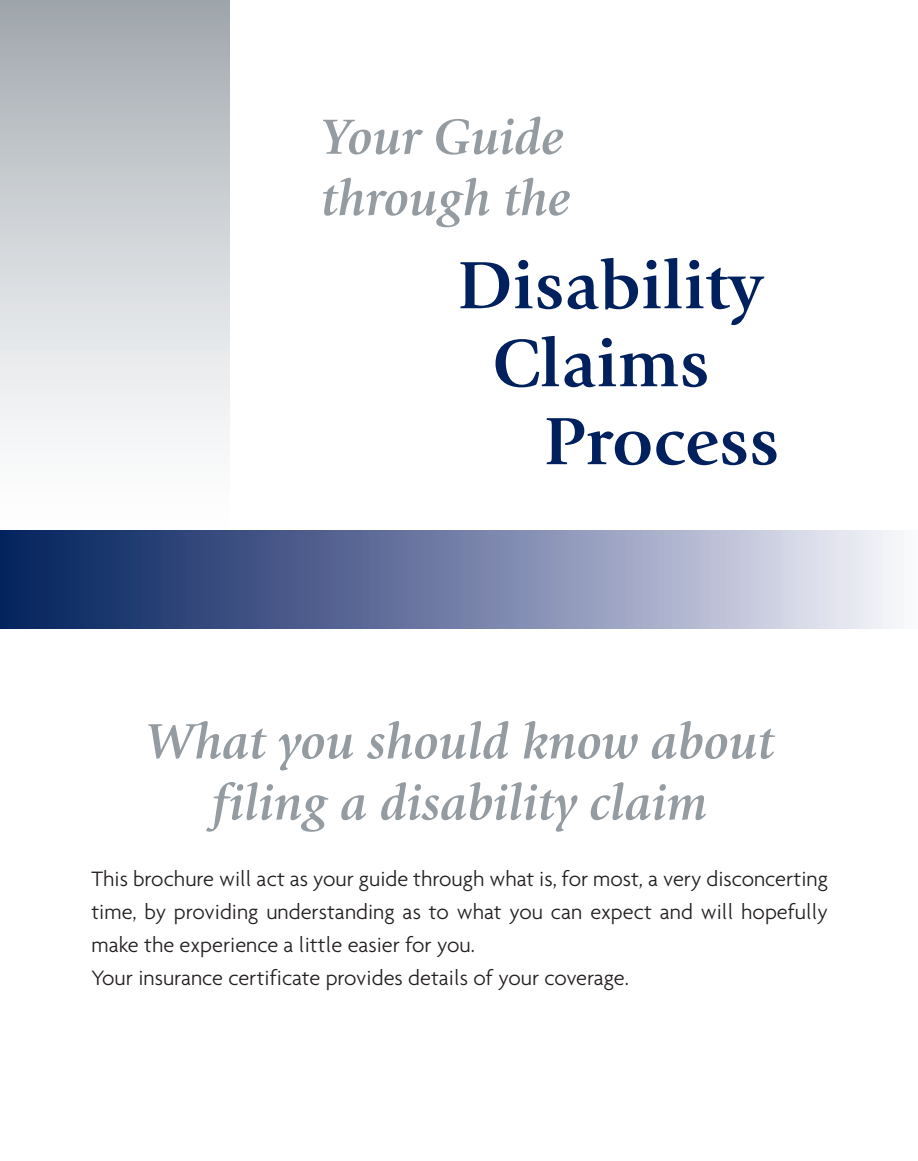
<style>
.page{position:relative;width:918px;height:1161px;background:#fff}
.page>*{position:absolute;margin:0;border:0;box-sizing:border-box;transform-origin:0 0}
.t1{font:700 69px "Giovanni EF";color:#00215d}
.t2{font:italic 700 51px/61.2px "Giovanni EF";color:#959ca1}
.t3{font:300 22.5px/33px "Agenda";color:#231f20}
</style>
<div class="page">
<div style="left:0;top:0;width:230px;height:555px;background:linear-gradient(to bottom,#a5acb1,#fff)"></div>
<div style="left:0;top:531px;width:918px;height:97px;background:linear-gradient(to right,#001959,#f4f1fa)"></div>
<h2 class="t2" style="left:321px;top:106px;width:251px">Your Guide through the</h2>
<h1 class="t1" style="left:458px;top:245px;width:307px">Disability</h1>
<h1 class="t1" style="left:492px;top:323px;width:219px">Claims</h1>
<h1 class="t1" style="left:544px;top:401px;width:237px">Process</h1>
<h2 class="t2" style="left:145px;top:711px;width:631px;text-align:center">What you should know about filing a disability claim</h2>
<p class="t3" style="left:92px;top:862px;width:738px">This brochure will act as your guide through what is, for most, a very disconcerting time, by providing understanding as to what you can expect and will hopefully make the experience a little easier for you.<br>Your insurance certificate provides details of your coverage.</p>
</div>
